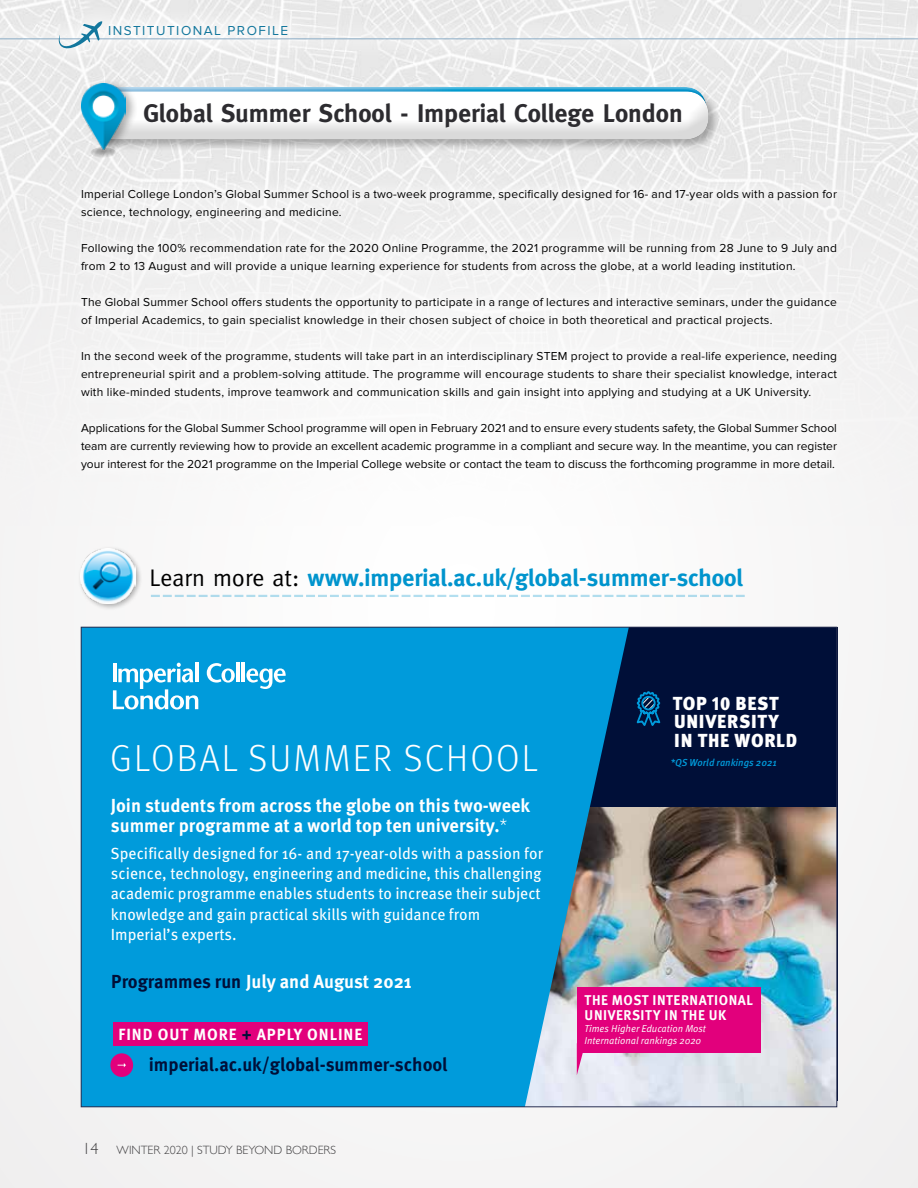
<style>
.page{position:relative;width:918px;height:1188px;background:#f4f4f4}
.page>*{position:absolute;margin:0;border:0;box-sizing:border-box;transform-origin:0 0}
.t1{font:300 37.65px "Meta OT";letter-spacing:.06em;color:#fff;scale:.96 1}
.t2{font:700 25.5px "Meta";color:#2d2c30}
.t3{font:700 24px "Meta";color:#0094cd}
.t4{font:700 18.9px/20.4px "Meta OT";color:#fff;scale:.96 1}
.t5{font:700 18.9px "Meta OT";color:#000f38;scale:.96 1}
.t6{font:900 18.9px/18.9px "Meta OT";letter-spacing:.04em;color:#fff;scale:.96 1}
.t7{font:16.2px/20.2px "Meta OT";color:#fff;scale:.96 1}
.t8{font:700 16.2px "Meta OT";letter-spacing:.06em;color:#fff;scale:.96 1}
.t9{font:700 14.1px/15.1px "Meta OT";letter-spacing:.04em;color:#fff;scale:.96 1}
.t10{font:13.5px "Proxima Nova";letter-spacing:.11em;color:#13779d}
.t11{font:12px/18px "Proxima Nova";letter-spacing:.02em;color:#000}
.t12{font:300 12px "Gill Sans";color:#414042}
.t13{font:10.05px/12.1px "Meta OT Norm Ita";color:#fff;scale:.96 1}
.t14{font:italic 500 10.05px "Meta OT";color:#009bdb;scale:.96 1}
.s1{font-weight:400;color:#000}
.s2{font-weight:300}
.s3{color:#000f38}
.s4{font-size:16.2px}
</style>
<div class="page">
<div style="left:87px;top:83px;width:619px;height:42px;background:#fff;opacity:.5"></div>
<div style="left:89px;top:88px;width:632px;height:64px;background:#000;opacity:.3"></div>
<div style="left:81px;top:84px;width:630px;height:53px;background:#fff;opacity:.75"></div>
<div style="left:81px;top:95px;width:630px;height:46px;background:#000;opacity:.15"></div>
<div style="left:81px;top:627px;width:756px;height:473px;background:#000f38"></div>
<img style="left:629px;top:807px;width:206px;height:298px">
<svg style="left:83px;top:629px;width:546px;height:476px;fill:#009bdb"></svg>
<div style="left:113px;top:1022px;width:255px;height:24px;background:#e2007c"></div>
<svg style="left:636px;top:691px;width:25px;height:35px"></svg>
<svg style="left:577px;top:1052px;width:8px;height:23px"></svg>
<div style="left:577px;top:987px;width:184px;height:65px;background:#e2007c"></div>
<div style="left:110px;top:1053px;width:23px;height:24px;background:#e2007c;border-radius:50%"></div>
<svg style="left:118px;top:1063px;width:8px;height:4px"></svg>
<hr style="left:195px;top:662px;width:3px;height:20px;background:#fff">
<svg style="left:207px;top:663px;width:28px;height:20px"></svg>
<hr style="left:236px;top:662px;width:4px;height:20px;background:#fff">
<hr style="left:242px;top:662px;width:3px;height:20px;background:#fff">
<svg style="left:246px;top:668px;width:40px;height:21px"></svg>
<svg style="left:113px;top:663px;width:85px;height:47px"></svg>
<div style="left:0;top:2px;width:918px;height:67px;background:#fff;opacity:.85"></div>
<hr style="left:0;top:39px;width:918px;height:1px;background:#8aabc5">
<svg style="left:59px;top:21px;width:43px;height:27px"></svg>
<div style="left:899px;top:2px;width:19px;height:67px;background:#fff;opacity:.85"></div>
<div style="left:78px;top:546px;width:65px;height:65px;background:#000;opacity:.3"></div>
<img style="left:81px;top:549px;width:55px;height:55px">
<svg style="left:151px;top:595px;width:594px;height:2px"></svg>
<div style="left:80px;top:79px;width:59px;height:80px;background:#000;opacity:.3"></div>
<img style="left:81px;top:83px;width:44px;height:66px">
<p class="t10" style="left:108px;top:22px;width:182px">INSTITUTIONAL PROFILE</p>
<h2 class="t2" style="left:144px;top:98px;width:541px">Global Summer School - Imperial College London</h2>
<p class="t11" style="left:81px;top:185px;width:758px">Imperial College London’s Global Summer School is a two-week programme, specifically designed for 16- and 17-year olds with a passion for science, technology, engineering and medicine.</p>
<p class="t11" style="left:81px;top:239px;width:758px">Following the 100% recommendation rate for the 2020 Online Programme, the 2021 programme will be running from 28 June to 9 July and from 2 to 13 August and will provide a unique learning experience for students from across the globe, at a world leading institution.</p>
<p class="t11" style="left:81px;top:293px;width:758px">The Global Summer School offers students the opportunity to participate in a range of lectures and interactive seminars, under the guidance of Imperial Academics, to gain specialist knowledge in their chosen subject of choice in both theoretical and practical projects.</p>
<p class="t11" style="left:81px;top:347px;width:758px;text-align:justify">In the second week of the programme, students will take part in an interdisciplinary STEM project to provide a real-life experience, needing entrepreneurial spirit and a problem-solving attitude. The programme will encourage students to share their specialist knowledge, interact with like-minded students, improve teamwork and communication skills and gain insight into applying and studying at a UK University.</p>
<p class="t11" style="left:81px;top:419px;width:758px;text-align:justify">Applications for the Global Summer School programme will open in February 2021 and to ensure every students safety, the Global Summer School team are currently reviewing how to provide an excellent academic programme in a compliant and secure way. In the meantime, you can register your interest for the 2021 programme on the Imperial College website or contact the team to discuss the forthcoming programme in more detail.</p>
<h3 class="t3" style="left:149px;top:564px;width:595px"><span class="s1">Learn more at:</span> www.imperial.ac.uk/global-summer-school</h3>
<h1 class="t1" style="left:110px;top:736px;width:447px">GLOBAL SUMMER SCHOOL</h1>
<h3 class="t4" style="left:111px;top:795px;width:438px">Join students from across the globe on this two-week summer programme at a world top ten university.<span class="s2">*</span></h3>
<p class="t7" style="left:110px;top:844px;width:452px">Specifically designed for 16- and 17-year-olds with a passion for science, technology, engineering and medicine, this challenging academic programme enables students to increase their subject knowledge and gain practical skills with guidance from Imperial’s experts.</p>
<h3 class="t4" style="left:111px;top:972px;width:315px"><span class="s3">Programmes run</span> July and August 2021</h3>
<h3 class="t8" style="left:119px;top:1024px;width:255px">FIND OUT MORE <span class="s3">+</span> APPLY ONLINE</h3>
<h3 class="t5" style="left:149px;top:1052px;width:313px">imperial.ac.uk/global-summer-school</h3>
<p class="t12" style="left:82px;top:1140px;width:255px"><span class="s4">14</span> WINTER 2020 | STUDY BEYOND BORDERS</p>
<h3 class="t6" style="left:673px;top:694px;width:131px">TOP 10 BEST<br>UNIVERSITY<br>IN THE WORLD</h3>
<p class="t14" style="left:670px;top:756px;width:112px">*QS World rankings 2021</p>
<p class="t9" style="left:585px;top:993px;width:177px">THE MOST INTERNATIONAL<br>UNIVERSITY IN THE UK</p>
<p class="t13" style="left:585px;top:1023px;width:128px">Times Higher Education Most<br>International rankings 2020</p>
</div>
